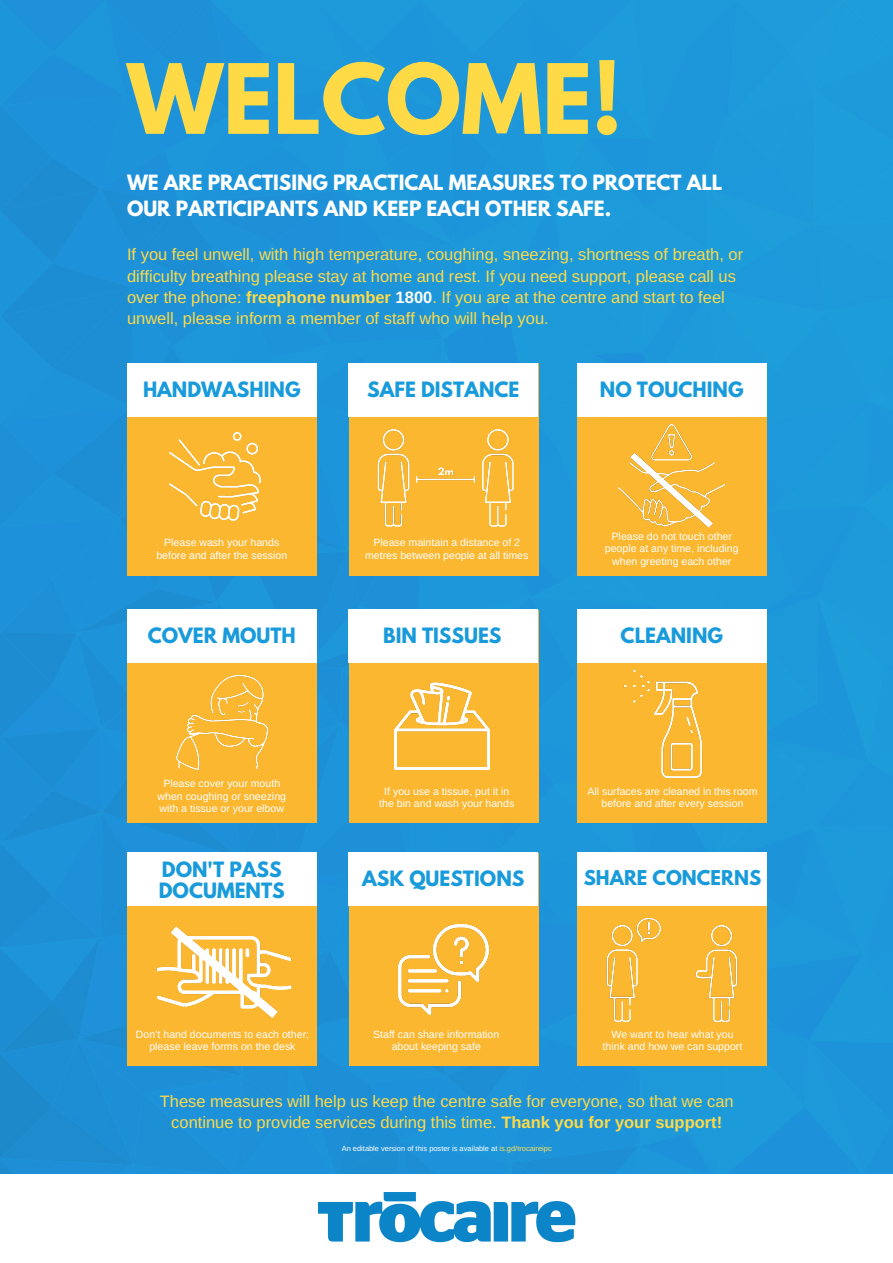
<style>
.page{position:relative;width:893px;height:1263px;background:#fff}
.page>*{position:absolute;margin:0;border:0;box-sizing:border-box;transform-origin:0 0}
.t1{font:700 85.72px "League Spartan";color:#ffda47}
.t2{font:700 18.75px/21.2px "League Spartan";color:#199bdb}
.t3{font:700 18.6px/25.9px "League Spartan";color:#fff}
.t4{font:700 18.15px "League Spartan";color:#199bdb}
.t5{font:16.5px/21.1px "Arimo";color:#ffda47}
.t6{font:10.57px/12.2px "Arimo";color:#fff;text-align:center}
.t7{font:7.5px "Arimo";color:#fff}
.s1{font-weight:700}
.s2{font-weight:700;color:#fff}
.s3{color:#ffde59}
</style>
<div class="page">
<div style="left:0;top:0;width:893px;height:1174px;background:#1d95da"></div>
<img style="left:318px;top:1192px;width:257px;height:51px">
<div style="left:127px;top:364px;width:190px;height:212px;background:#fbb730"></div>
<div style="left:127px;top:363px;width:190px;height:53px;background:#fff"></div>
<img style="left:169px;top:433px;width:91px;height:88px">
<div style="left:127px;top:610px;width:190px;height:212px;background:#fbb730"></div>
<div style="left:127px;top:609px;width:190px;height:54px;background:#fff"></div>
<div style="left:127px;top:853px;width:190px;height:212px;background:#fbb730"></div>
<div style="left:127px;top:852px;width:190px;height:53px;background:#fff"></div>
<div style="left:348px;top:364px;width:190px;height:212px;background:#fbb730"></div>
<div style="left:348px;top:363px;width:190px;height:53px;background:#fff"></div>
<div style="left:348px;top:610px;width:190px;height:212px;background:#fbb730"></div>
<div style="left:348px;top:609px;width:190px;height:54px;background:#fff"></div>
<div style="left:348px;top:853px;width:190px;height:212px;background:#fbb730"></div>
<div style="left:348px;top:852px;width:190px;height:53px;background:#fff"></div>
<div style="left:577px;top:364px;width:190px;height:212px;background:#fbb730"></div>
<div style="left:577px;top:363px;width:189px;height:53px;background:#fff"></div>
<div style="left:577px;top:610px;width:190px;height:212px;background:#fbb730"></div>
<div style="left:577px;top:609px;width:189px;height:54px;background:#fff"></div>
<div style="left:577px;top:853px;width:190px;height:212px;background:#fbb730"></div>
<div style="left:577px;top:852px;width:189px;height:53px;background:#fff"></div>
<img style="left:176px;top:675px;width:92px;height:95px">
<img style="left:395px;top:682px;width:95px;height:88px">
<img style="left:623px;top:669px;width:80px;height:109px">
<img style="left:398px;top:924px;width:91px;height:91px">
<img style="left:377px;top:429px;width:137px;height:98px">
<img style="left:606px;top:918px;width:132px;height:104px">
<img style="left:618px;top:424px;width:108px;height:104px">
<img style="left:157px;top:926px;width:135px;height:92px">
<h1 class="t1" style="left:127px;top:57px;width:496px">WELCOME!</h1>
<h3 class="t3" style="left:127px;top:172px;width:597px">WE ARE PRACTISING PRACTICAL MEASURES TO PROTECT ALL<br>OUR PARTICIPANTS AND KEEP EACH OTHER SAFE.</h3>
<p class="t5" style="left:127px;top:244px;width:618px">If you feel unwell, with high temperature, coughing, sneezing, shortness of breath, or difficulty breathing please stay at home and rest. If you need support, please call us over the phone: <span class="s1">freephone number</span> <span class="s2">1800</span>. If you are at the centre and start to feel unwell, please inform a member of staff who will help you.</p>
<h2 class="t2" style="left:143px;top:381px;width:159px">HANDWASHING</h2>
<h2 class="t2" style="left:367px;top:381px;width:154px">SAFE DISTANCE</h2>
<p class="t6" style="left:156px;top:536px;width:132px">Please wash your hands before and after the session</p>
<h2 class="t2" style="left:148px;top:628px;width:150px">COVER MOUTH</h2>
<p class="t6" style="left:365px;top:536px;width:165px">Please maintain a distance of 2 metres between people at all times</p>
<h2 class="t2" style="left:383px;top:628px;width:120px">BIN TISSUES</h2>
<p class="t6" style="left:157px;top:777px;width:130px">Please cover your mouth when coughing or sneezing with a tissue or your elbow</p>
<h2 class="t2" style="left:159px;top:861px;width:128px">DON'T PASS<br>DOCUMENTS</h2>
<p class="t6" style="left:136px;top:1028px;width:175px">Don’t hand documents to each other; please leave forms on the desk</p>
<p class="t6" style="left:379px;top:785px;width:136px">If you use a tissue, put it in the bin and wash your hands</p>
<h2 class="t2" style="left:362px;top:870px;width:164px">ASK QUESTIONS</h2>
<p class="t6" style="left:373px;top:1028px;width:128px">Staff can share information about keeping safe</p>
<h2 class="t2" style="left:600px;top:381px;width:145px">NO TOUCHING</h2>
<p class="t6" style="left:605px;top:530px;width:135px">Please do not touch other people at any time, including when greeting each other</p>
<h2 class="t2" style="left:620px;top:628px;width:104px">CLEANING</h2>
<p class="t6" style="left:587px;top:785px;width:172px">All surfaces are cleaned in this room before and after every session</p>
<h3 class="t4" style="left:584px;top:869px;width:179px">SHARE CONCERNS</h3>
<p class="t6" style="left:602px;top:1028px;width:141px">We want to hear what you think and how we can support</p>
<h3 class="t5" style="left:160px;top:1090px;width:575px;text-align:center">These measures will help us keep the centre safe for everyone, so that we can continue to provide services during this time. <span class="s1">Thank you for your support!</span></h3>
<p class="t7" style="left:342px;top:1144px;width:211px">An editable version of this poster is available at <span class="s3">is.gd/trocaireipc</span></p>
</div>
